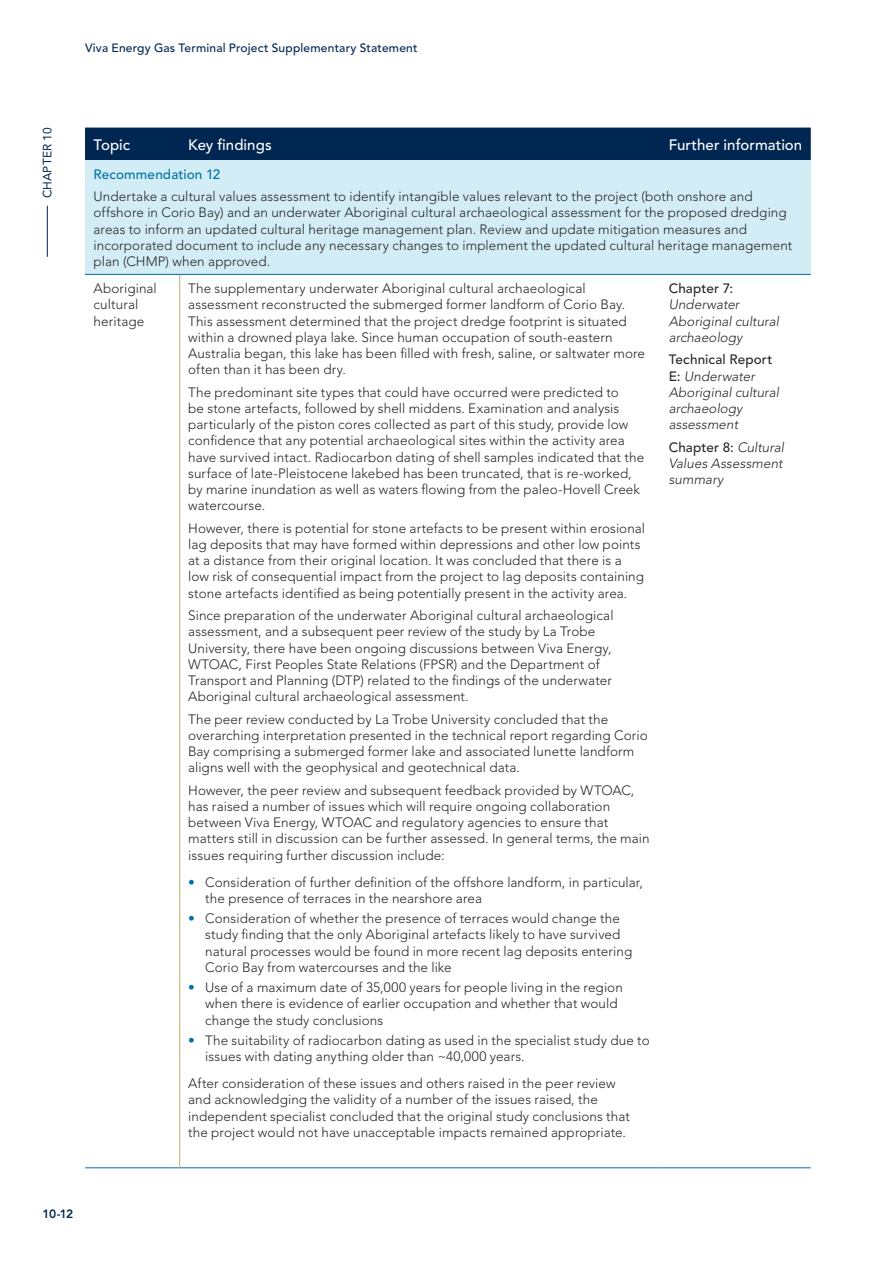
<style>
.page{position:relative;width:893px;height:1263px;background:#fff}
.page>*{position:absolute;margin:0;border:0;box-sizing:border-box;transform-origin:0 0}
.Table_Heading{font:500 15px "Avenir LT Std";letter-spacing:.005em;color:#fff}
.Table_Body_9pt{font:300 13.5px/16.2px "Avenir LT Std";letter-spacing:.005em;color:#292829}
.Table_Body_9pt-2{font:italic 300 13.5px/16.2px "Avenir LT Std";letter-spacing:.005em;color:#292829}
.Table_Body_9pt-3{font:500 13.5px "Avenir LT Std";letter-spacing:.01em;color:#0071a4}
.t1{font:500 12px "Avenir LT Std";letter-spacing:.015em;color:#002752}
.t2{font:12px "Avenir LT Std";letter-spacing:.01em;color:#002752}
.t3{font:800 12px "Avenir LT Std";color:#002752}
.s1{color:#0071a4}
.s2{font-weight:500;font-style:normal}
</style>
<div class="page">
<hr style="left:47px;top:206px;width:1px;height:51px;background:#002752">
<div style="left:85px;top:128px;width:726px;height:32px;background:#002752"></div>
<div style="left:85px;top:160px;width:726px;height:114px;background:#d2edf6"></div>
<hr style="left:85px;top:1167px;width:95px;height:1px;background:#0071a4">
<hr style="left:180px;top:1167px;width:480px;height:1px;background:#0071a4">
<hr style="left:660px;top:1167px;width:151px;height:1px;background:#0071a4">
<hr style="left:179px;top:275px;width:1px;height:892px;background:#c7ac64">
<hr style="left:85px;top:274px;width:95px;height:1px;background:#0071a4">
<hr style="left:180px;top:274px;width:480px;height:1px;background:#0071a4">
<hr style="left:660px;top:274px;width:151px;height:1px;background:#0071a4">
<p class="t1" style="left:85px;top:41px;width:334px">Viva Energy Gas Terminal Project Supplementary Statement</p>
<p class="t2" style="left:40px;top:198px;width:72px;rotate:-90deg">CHAPTER 10</p>
<p class="Table_Heading" style="left:94px;top:136px;width:38px">Topic</p>
<p class="Table_Heading" style="left:188px;top:136px;width:85px">Key findings</p>
<p class="Table_Heading" style="left:669px;top:136px;width:135px">Further information</p>
<p class="Table_Body_9pt-3" style="left:94px;top:166px;width:128px">Recommendation 12</p>
<p class="Table_Body_9pt" style="left:94px;top:188px;width:700px">Undertake a cultural values assessment to identify intangible values relevant to the project (both onshore and offshore in Corio Bay) and an underwater Aboriginal cultural archaeological assessment for the proposed dredging areas to inform an updated cultural heritage management plan. Review and update mitigation measures and incorporated document to include any necessary changes to implement the updated cultural heritage management plan (CHMP) when approved.</p>
<p class="Table_Body_9pt" style="left:94px;top:280px;width:65px">Aboriginal cultural heritage</p>
<p class="Table_Body_9pt" style="left:188px;top:280px;width:458px">The supplementary underwater Aboriginal cultural archaeological assessment reconstructed the submerged former landform of Corio Bay.<br>This assessment determined that the project dredge footprint is situated within a drowned playa lake. Since human occupation of south-eastern Australia began, this lake has been filled with fresh, saline, or saltwater more often than it has been dry.</p>
<p class="Table_Body_9pt" style="left:188px;top:384px;width:458px">The predominant site types that could have occurred were predicted to<br>be stone artefacts, followed by shell middens. Examination and analysis particularly of the piston cores collected as part of this study, provide low confidence that any potential archaeological sites within the activity area have survived intact. Radiocarbon dating of shell samples indicated that the surface of late-Pleistocene lakebed has been truncated, that is re-worked, by marine inundation as well as waters flowing from the paleo-Hovell Creek watercourse.</p>
<p class="Table_Body_9pt" style="left:188px;top:520px;width:458px">However, there is potential for stone artefacts to be present within erosional lag deposits that may have formed within depressions and other low points at a distance from their original location. It was concluded that there is a low risk of consequential impact from the project to lag deposits containing stone artefacts identified as being potentially present in the activity area.</p>
<p class="Table_Body_9pt" style="left:188px;top:607px;width:427px">Since preparation of the underwater Aboriginal cultural archaeological assessment, and a subsequent peer review of the study by La Trobe University, there have been ongoing discussions between Viva Energy, WTOAC, First Peoples State Relations (FPSR) and the Department of Transport and Planning (DTP) related to the findings of the underwater Aboriginal cultural archaeological assessment.</p>
<p class="Table_Body_9pt" style="left:188px;top:711px;width:461px">The peer review conducted by La Trobe University concluded that the overarching interpretation presented in the technical report regarding Corio Bay comprising a submerged former lake and associated lunette landform aligns well with the geophysical and geotechnical data.</p>
<p class="Table_Body_9pt" style="left:188px;top:782px;width:463px">However, the peer review and subsequent feedback provided by WTOAC, has raised a number of issues which will require ongoing collaboration between Viva Energy, WTOAC and regulatory agencies to ensure that matters still in discussion can be further assessed. In general terms, the main issues requiring further discussion include:</p>
<p class="Table_Body_9pt" style="left:205px;top:874px;width:439px;text-indent:-17px"><span class="s1">•</span> Consideration of further definition of the offshore landform, in particular, the presence of terraces in the nearshore area</p>
<p class="Table_Body_9pt" style="left:205px;top:910px;width:429px;text-indent:-17px"><span class="s1">•</span> Consideration of whether the presence of terraces would change the study finding that the only Aboriginal artefacts likely to have survived natural processes would be found in more recent lag deposits entering Corio Bay from watercourses and the like</p>
<p class="Table_Body_9pt" style="left:205px;top:979px;width:419px;text-indent:-17px"><span class="s1">•</span> Use of a maximum date of 35,000 years for people living in the region when there is evidence of earlier occupation and whether that would change the study conclusions</p>
<p class="Table_Body_9pt" style="left:205px;top:1032px;width:446px;text-indent:-17px"><span class="s1">•</span> The suitability of radiocarbon dating as used in the specialist study due to issues with dating anything older than ~40,000 years.</p>
<p class="Table_Body_9pt" style="left:188px;top:1075px;width:443px">After consideration of these issues and others raised in the peer review and acknowledging the validity of a number of the issues raised, the independent specialist concluded that the original study conclusions that the project would not have unacceptable impacts remained appropriate.</p>
<p class="Table_Body_9pt-2" style="left:669px;top:281px;width:112px"><span class="s2">Chapter 7:<br></span>Underwater<br>Aboriginal cultural archaeology</p>
<p class="Table_Body_9pt-2" style="left:669px;top:352px;width:112px"><span class="s2">Technical Report<br>E:</span> Underwater<br>Aboriginal cultural archaeology assessment</p>
<p class="Table_Body_9pt-2" style="left:669px;top:439px;width:117px;text-align:justify"><span class="s2">Chapter 8:</span> Cultural Values Assessment summary</p>
<p class="t3" style="left:43px;top:1206px;width:32px">10-12</p>
</div>
